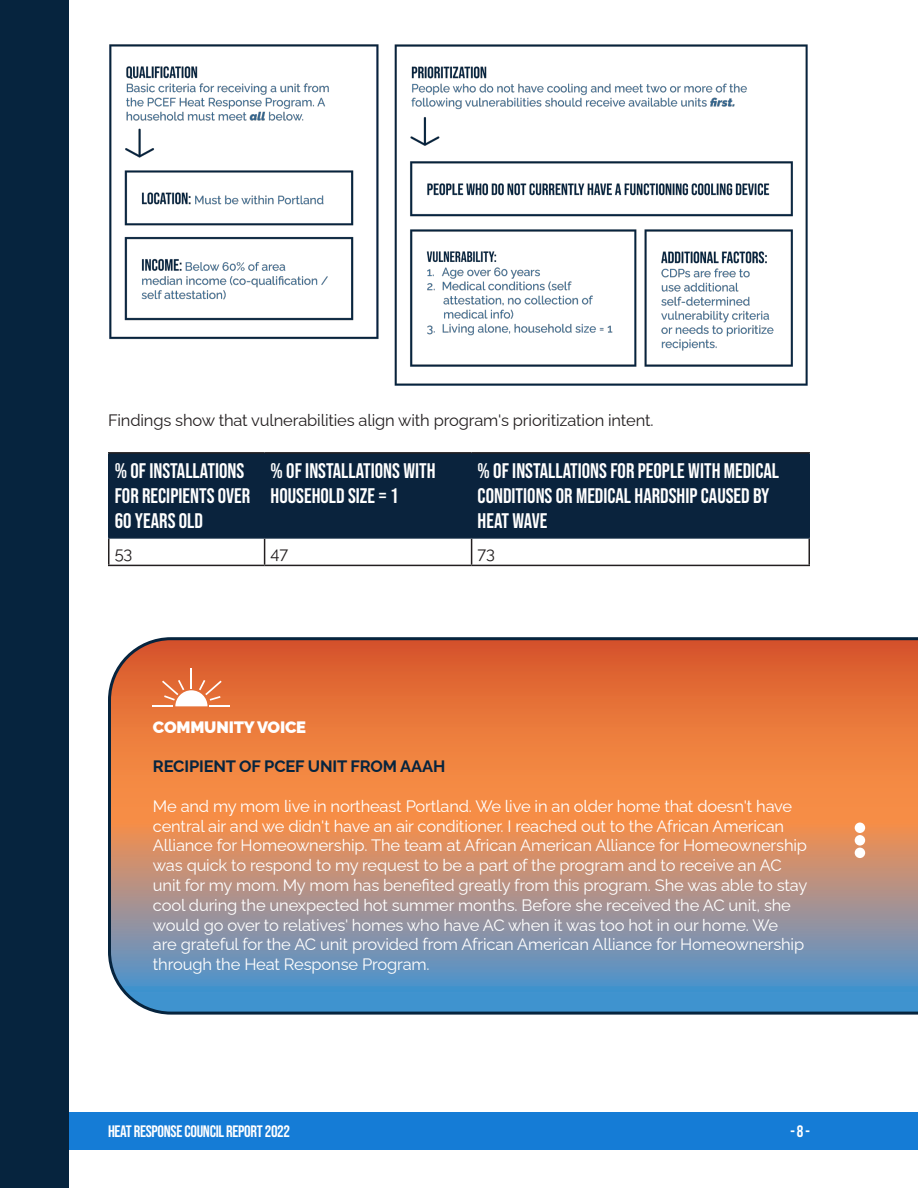
<style>
.page{position:relative;width:918px;height:1188px;background:#fff}
.page>*{position:absolute;margin:0;border:0;box-sizing:border-box;transform-origin:0 0}
.TABLE_HEADER{font:21px/25.2px "Bebas Neue";color:#fff}
.BODY{font:16.5px/19.8px "Raleway";letter-spacing:-.01em;color:#fff}
.BODY-2{font:16.5px "Raleway";letter-spacing:-.01em;color:#231f20}
.t1{font:16.5px "Bebas Neue";letter-spacing:-.02em;color:#fff}
.BODY-3{font:700 16.5px "Raleway";letter-spacing:-.01em;color:#06243e}
.BODY-4{font:900 16.5px "Raleway";letter-spacing:-.01em;color:#fff}
</style>
<div class="page">
<div style="left:0;top:1112px;width:918px;height:38px;background:#157cd6"></div>
<div style="left:0;top:0;width:68px;height:1188px;background:#06243e"></div>
<img style="left:109px;top:44px;width:699px;height:342px">
<div style="left:110px;top:454px;width:698px;height:83px;background:#0a233d"></div>
<hr style="left:108px;top:452px;width:157px;height:2px;background:#231f20">
<hr style="left:265px;top:452px;width:207px;height:2px;background:#231f20">
<hr style="left:472px;top:452px;width:338px;height:2px;background:#231f20">
<hr style="left:108px;top:539px;width:2px;height:26px;background:#231f20">
<svg style="left:264px;top:539px;width:1px;height:26px"></svg>
<svg style="left:471px;top:539px;width:1px;height:26px"></svg>
<hr style="left:808px;top:539px;width:2px;height:26px;background:#231f20">
<hr style="left:108px;top:565px;width:157px;height:1px;background:#231f20">
<hr style="left:265px;top:565px;width:207px;height:1px;background:#231f20">
<hr style="left:472px;top:565px;width:338px;height:1px;background:#231f20">
<hr style="left:108px;top:454px;width:2px;height:83px;background:#0a233d">
<hr style="left:264px;top:454px;width:1px;height:83px;background:#0a233d">
<hr style="left:471px;top:454px;width:1px;height:83px;background:#0a233d">
<hr style="left:808px;top:454px;width:2px;height:83px;background:#0a233d">
<hr style="left:108px;top:537px;width:157px;height:2px;background:#0a233d">
<hr style="left:265px;top:537px;width:207px;height:2px;background:#0a233d">
<hr style="left:472px;top:537px;width:338px;height:2px;background:#0a233d">
<svg style="left:108px;top:637px;width:810px;height:378px;background:#bb836b"></svg>
<svg style="left:153px;top:668px;width:77px;height:38px"></svg>
<div style="left:855px;top:823px;width:10px;height:10px;background:#fff;border-radius:50%"></div>
<div style="left:855px;top:835px;width:10px;height:11px;background:#fff;border-radius:50%"></div>
<div style="left:855px;top:848px;width:10px;height:10px;background:#fff;border-radius:50%"></div>
<p class="BODY-2" style="left:108px;top:407px;width:547px">Findings show that vulnerabilities align with program's prioritization intent.</p>
<p class="TABLE_HEADER" style="left:115px;top:458px;width:137px">% OF INSTALLATIONS<br>FOR RECIPIENTS OVER<br>60 YEARS OLD</p>
<p class="TABLE_HEADER" style="left:271px;top:458px;width:167px">% OF INSTALLATIONS WITH<br>HOUSEHOLD SIZE = 1</p>
<p class="TABLE_HEADER" style="left:478px;top:458px;width:303px">% OF INSTALLATIONS FOR PEOPLE WITH MEDICAL<br>CONDITIONS OR MEDICAL HARDSHIP CAUSED BY<br>HEAT WAVE</p>
<p class="BODY-2" style="left:115px;top:540px;width:19px">53</p>
<p class="BODY-2" style="left:271px;top:540px;width:19px">47</p>
<p class="BODY-2" style="left:478px;top:540px;width:19px">73</p>
<p class="BODY-4" style="left:153px;top:714px;width:155px">COMMUNITY VOICE</p>
<p class="BODY-3" style="left:153px;top:753px;width:294px">RECIPIENT OF PCEF UNIT FROM AAAH</p>
<p class="BODY" style="left:153px;top:794px;width:656px">Me and my mom live in northeast Portland. We live in an older home that doesn't have central air and we didn't have an air conditioner. I reached out to the African American Alliance for Homeownership. The team at African American Alliance for Homeownership was quick to respond to my request to be a part of the program and to receive an AC unit for my mom. My mom has benefited greatly from this program. She was able to stay cool during the unexpected hot summer months. Before she received the AC unit, she would go over to relatives' homes who have AC when it was too hot in our home. We<br>are grateful for the AC unit provided from African American Alliance for Homeownership through the Heat Response Program.</p>
<p class="t1" style="left:108px;top:1122px;width:184px">HEAT RESPONSE COUNCIL REPORT 2022</p>
<p class="t1" style="left:791px;top:1122px;width:21px">- 8 -</p>
</div>
